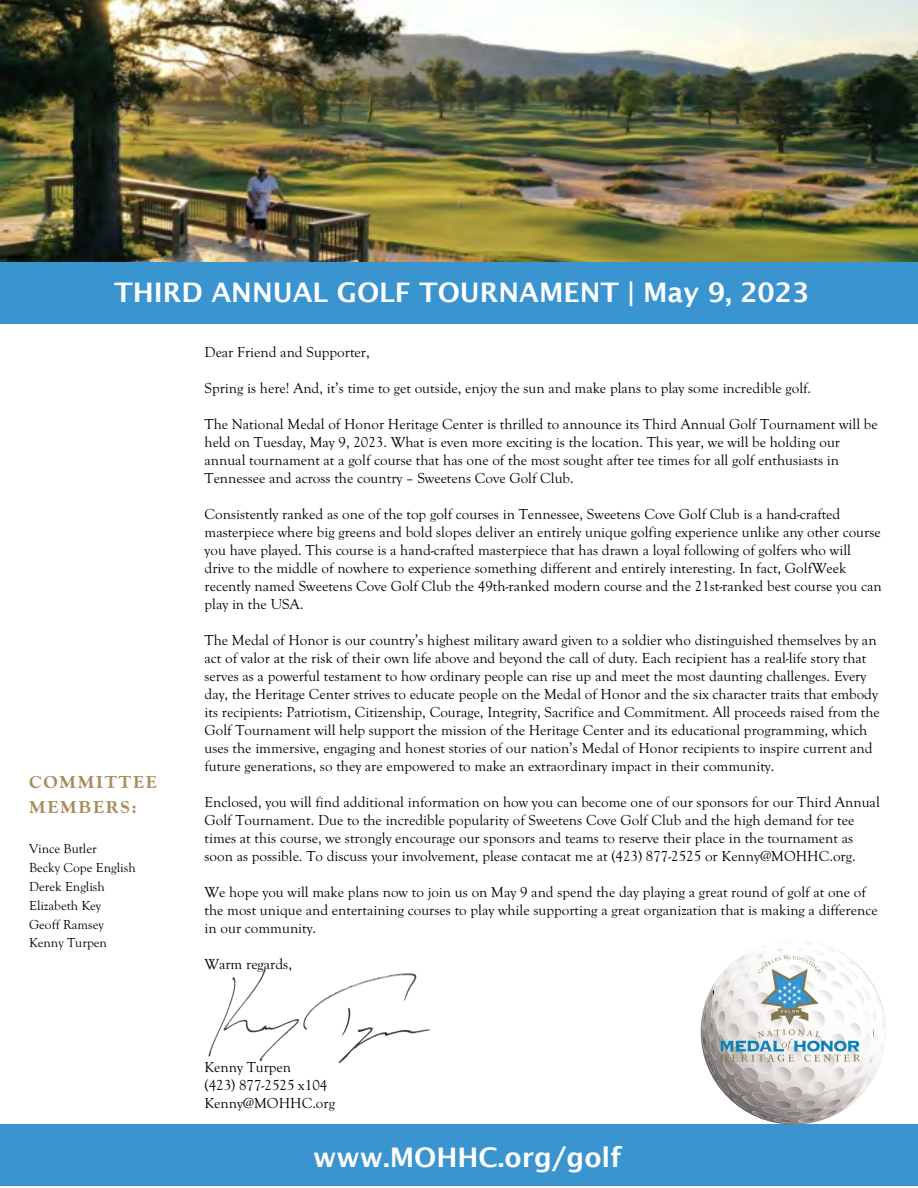
<style>
.page{position:relative;width:918px;height:1188px;background:#fff}
.page>*{position:absolute;margin:0;border:0;box-sizing:border-box;transform-origin:0 0}
.t1{font:600 27px "Lucida Sans";color:#fff}
.t2{font:700 expanded 18px/24.6px "Goudy Old Sty";letter-spacing:.1em;color:#aa8c5c}
.t3{font:15px/18px "Goudy Old Sty";color:#000}
.t4{font:13.5px/18.9px "Goudy Old Sty";color:#000}
</style>
<div class="page">
<div style="left:0;top:1125px;width:918px;height:61px;background:#3994d0"></div>
<img style="left:701px;top:1067px;width:176px;height:58px">
<img style="left:774px;top:1119px;width:18px;height:4px">
<img style="left:717px;top:1080px;width:13px;height:14px">
<img style="left:842px;top:1096px;width:1px;height:12px">
<img style="left:752px;top:1111px;width:17px;height:8px">
<img style="left:707px;top:1067px;width:8px;height:8px">
<img style="left:820px;top:1110px;width:17px;height:8px">
<img style="left:733px;top:1098px;width:15px;height:11px">
<img style="left:798px;top:1118px;width:18px;height:4px">
<img style="left:785px;top:1111px;width:17px;height:5px;border-radius:50%">
<img style="left:762px;top:1107px;width:18px;height:7px">
<img style="left:742px;top:1096px;width:16px;height:11px">
<svg style="left:728px;top:1082px;width:13px;height:13px"></svg>
<img style="left:716px;top:1067px;width:10px;height:12px">
<img style="left:824px;top:1099px;width:17px;height:10px">
<img style="left:804px;top:1108px;width:18px;height:7px">
<img style="left:773px;top:1100px;width:18px;height:8px">
<img style="left:752px;top:1092px;width:17px;height:11px">
<img style="left:735px;top:1077px;width:15px;height:14px">
<img style="left:839px;top:1080px;width:4px;height:10px">
<img style="left:723px;top:1067px;width:12px;height:8px">
<img style="left:819px;top:1091px;width:18px;height:11px">
<img style="left:797px;top:1100px;width:19px;height:8px">
<img style="left:785px;top:1091px;width:17px;height:8px">
<img style="left:743px;top:1070px;width:15px;height:13px">
<img style="left:760px;top:1082px;width:17px;height:13px">
<img style="left:809px;top:1092px;width:14px;height:3px">
<img style="left:793px;top:942px;width:50px;height:131px">
<img style="left:843px;top:1067px;width:36px;height:44px">
<img style="left:701px;top:952px;width:185px;height:115px">
<img style="left:0;top:0;width:918px;height:262px">
<div style="left:0;top:262px;width:918px;height:61px;background:#3994d0"></div>
<img style="left:208px;top:969px;width:223px;height:95px">
<h1 class="t1" style="left:114px;top:277px;width:697px">THIRD ANNUAL GOLF TOURNAMENT | May 9, 2023</h1>
<p class="t2" style="left:29px;top:770px;width:129px">COMMITTEE<br>MEMBERS:</p>
<p class="t4" style="left:29px;top:839px;width:108px">Vince Butler<br>Becky Cope English<br>Derek English<br>Elizabeth Key<br>Geoff Ramsey<br>Kenny Turpen</p>
<p class="t3" style="left:205px;top:344px;width:167px">Dear Friend and Supporter,</p>
<p class="t3" style="left:205px;top:379px;width:608px">Spring is here! And, it’s time to get outside, enjoy the sun and make plans to play some incredible golf.</p>
<p class="t3" style="left:205px;top:415px;width:675px">The National Medal of Honor Heritage Center is thrilled to announce its Third Annual Golf Tournament will be held on Tuesday, May 9, 2023. What is even more exciting is the location. This year, we will be holding our annual tournament at a golf course that has one of the most sought after tee times for all golf enthusiasts in Tennessee and across the country – Sweetens Cove Golf Club.</p>
<p class="t3" style="left:205px;top:505px;width:679px">Consistently ranked as one of the top golf courses in Tennessee, Sweetens Cove Golf Club is a hand-crafted masterpiece where big greens and bold slopes deliver an entirely unique golfing experience unlike any other course you have played. This course is a hand-crafted masterpiece that has drawn a loyal following of golfers who will drive to the middle of nowhere to experience something different and entirely interesting. In fact, GolfWeek recently named Sweetens Cove Golf Club the 49th-ranked modern course and the 21st-ranked best course you can play in the USA.</p>
<p class="t3" style="left:205px;top:631px;width:677px">The Medal of Honor is our country’s highest military award given to a soldier who distinguished themselves by an act of valor at the risk of their own life above and beyond the call of duty. Each recipient has a real-life story that serves as a powerful testament to how ordinary people can rise up and meet the most daunting challenges. Every day, the Heritage Center strives to educate people on the Medal of Honor and the six character traits that embody its recipients: Patriotism, Citizenship, Courage, Integrity, Sacrifice and Commitment. All proceeds raised from the Golf Tournament will help support the mission of the Heritage Center and its educational programming, which uses the immersive, engaging and honest stories of our nation’s Medal of Honor recipients to inspire current and future generations, so they are empowered to make an extraordinary impact in their community.</p>
<p class="t3" style="left:205px;top:793px;width:677px">Enclosed, you will find additional information on how you can become one of our sponsors for our Third Annual Golf Tournament. Due to the incredible popularity of Sweetens Cove Golf Club and the high demand for tee times at this course, we strongly encourage our sponsors and teams to reserve their place in the tournament as soon as possible. To discuss your involvement, please contacat me at (423) 877-2525 or Kenny@MOHHC.org.</p>
<p class="t3" style="left:205px;top:883px;width:675px">We hope you will make plans now to join us on May 9 and spend the day playing a great round of golf at one of the most unique and entertaining courses to play while supporting a great organization that is making a difference in our community.</p>
<p class="t3" style="left:205px;top:955px;width:89px">Warm regards,</p>
<p class="t3" style="left:205px;top:1058px;width:132px">Kenny Turpen<br>(423) 877-2525 x104<br>Kenny@MOHHC.org</p>
<h1 class="t1" style="left:313px;top:1142px;width:310px">www.MOHHC.org/golf</h1>
</div>
